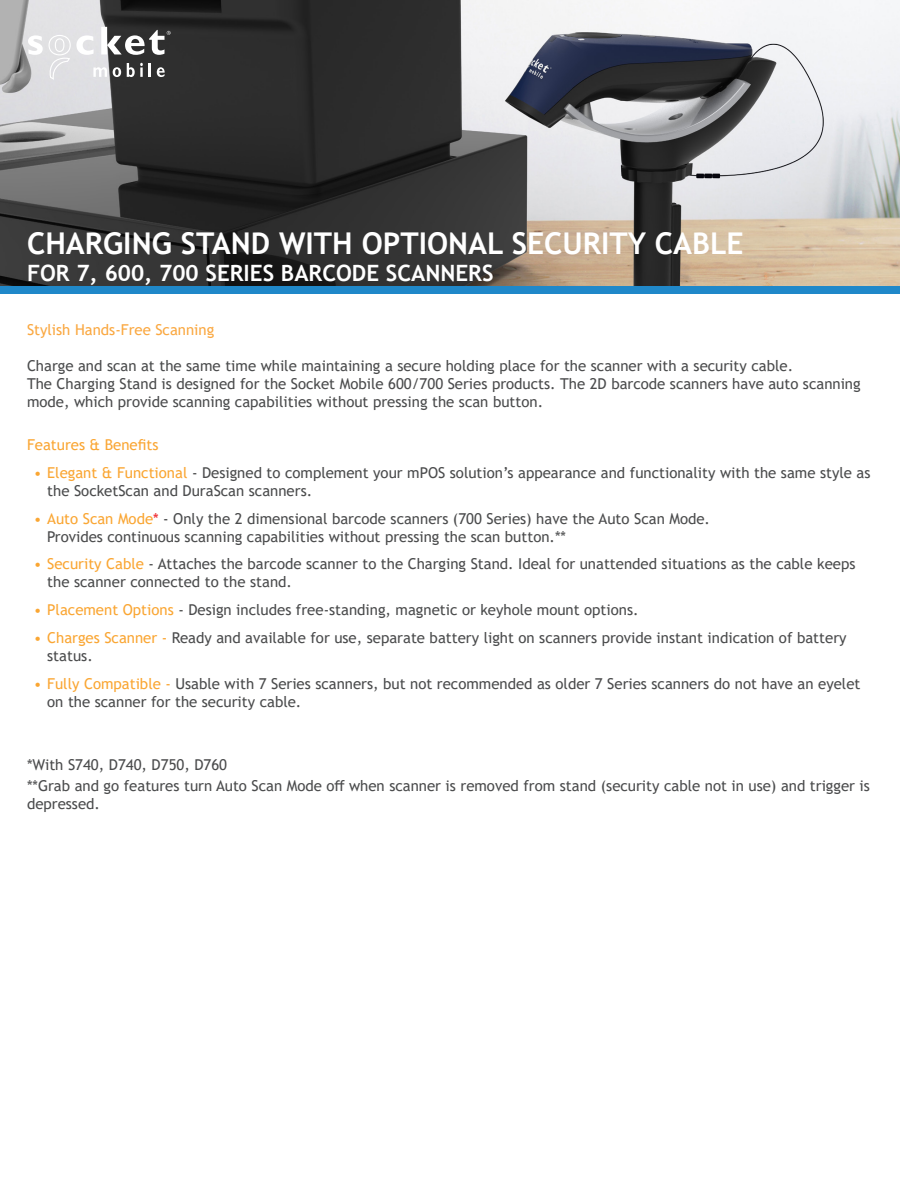
<style>
.page{position:relative;width:900px;height:1200px;background:#fff}
.page>*{position:absolute;margin:0;border:0;box-sizing:border-box;transform-origin:0 0}
.t1{font:700 30px "Trebuchet MS";color:#fff}
.t2{font:700 22.5px "Trebuchet MS";color:#fff}
.t3{font:15px/18px "Trebuchet MS";color:#4b4c4d}
.t4{font:15px "Trebuchet MS";color:#faa841}
.t5{font:15px "Trebuchet MS";color:#faa633}
.s1{color:#faa633}
.s2{color:#ee1d23}
</style>
<div class="page">
<img style="left:0;top:0;width:900px;height:286px">
<div style="left:0;top:286px;width:900px;height:8px;background:#2088c9"></div>
<svg style="left:28px;top:35px;width:15px;height:20px"></svg>
<svg style="left:49px;top:27px;width:122px;height:53px"></svg>
<p class="t1" style="left:27px;top:224px;width:718px">CHARGING STAND WITH OPTIONAL SECURITY CABLE</p>
<p class="t2" style="left:27px;top:259px;width:468px">FOR 7, 600, 700 SERIES BARCODE SCANNERS</p>
<p class="t4" style="left:27px;top:321px;width:189px">Stylish Hands-Free Scanning</p>
<p class="t3" style="left:27px;top:357px;width:835px">Charge and scan at the same time while maintaining a secure holding place for the scanner with a security cable.<br>The Charging Stand is designed for the Socket Mobile 600/700 Series products. The 2D barcode scanners have auto scanning mode, which provide scanning capabilities without pressing the scan button.</p>
<p class="t5" style="left:27px;top:435px;width:133px">Features &amp; Benefits</p>
<p class="t3" style="left:47px;top:463px;width:825px;text-indent:-14px"><span class="s1">• Elegant &amp; Functional</span> - Designed to complement your mPOS solution’s appearance and functionality with the same style as the SocketScan and DuraScan scanners.</p>
<p class="t3" style="left:47px;top:509px;width:664px;text-indent:-14px"><span class="s1">• Auto Scan Mode</span><span class="s2">*</span> - Only the 2 dimensional barcode scanners (700 Series) have the Auto Scan Mode.<br>Provides continuous scanning capabilities without pressing the scan button.**</p>
<p class="t3" style="left:47px;top:555px;width:810px;text-indent:-14px"><span class="s1">• Security Cable</span> - Attaches the barcode scanner to the Charging Stand. Ideal for unattended situations as the cable keeps the scanner connected to the stand.</p>
<p class="t3" style="left:34px;top:601px;width:606px"><span class="s1">• Placement Options</span> - Design includes free-standing, magnetic or keyhole mount options.</p>
<p class="t3" style="left:47px;top:628px;width:801px;text-indent:-14px"><span class="s1">• Charges Scanner -</span> Ready and available for use, separate battery light on scanners provide instant indication of battery status.</p>
<p class="t3" style="left:47px;top:674px;width:815px;text-indent:-14px"><span class="s1">• Fully Compatible -</span> Usable with 7 Series scanners, but not recommended as older 7 Series scanners do not have an eyelet on the scanner for the security cable.</p>
<p class="t3" style="left:27px;top:755px;width:202px">*With S740, D740, D750, D760</p>
<p class="t3" style="left:27px;top:776px;width:844px">**Grab and go features turn Auto Scan Mode off when scanner is removed from stand (security cable not in use) and trigger is depressed.</p>
</div>
